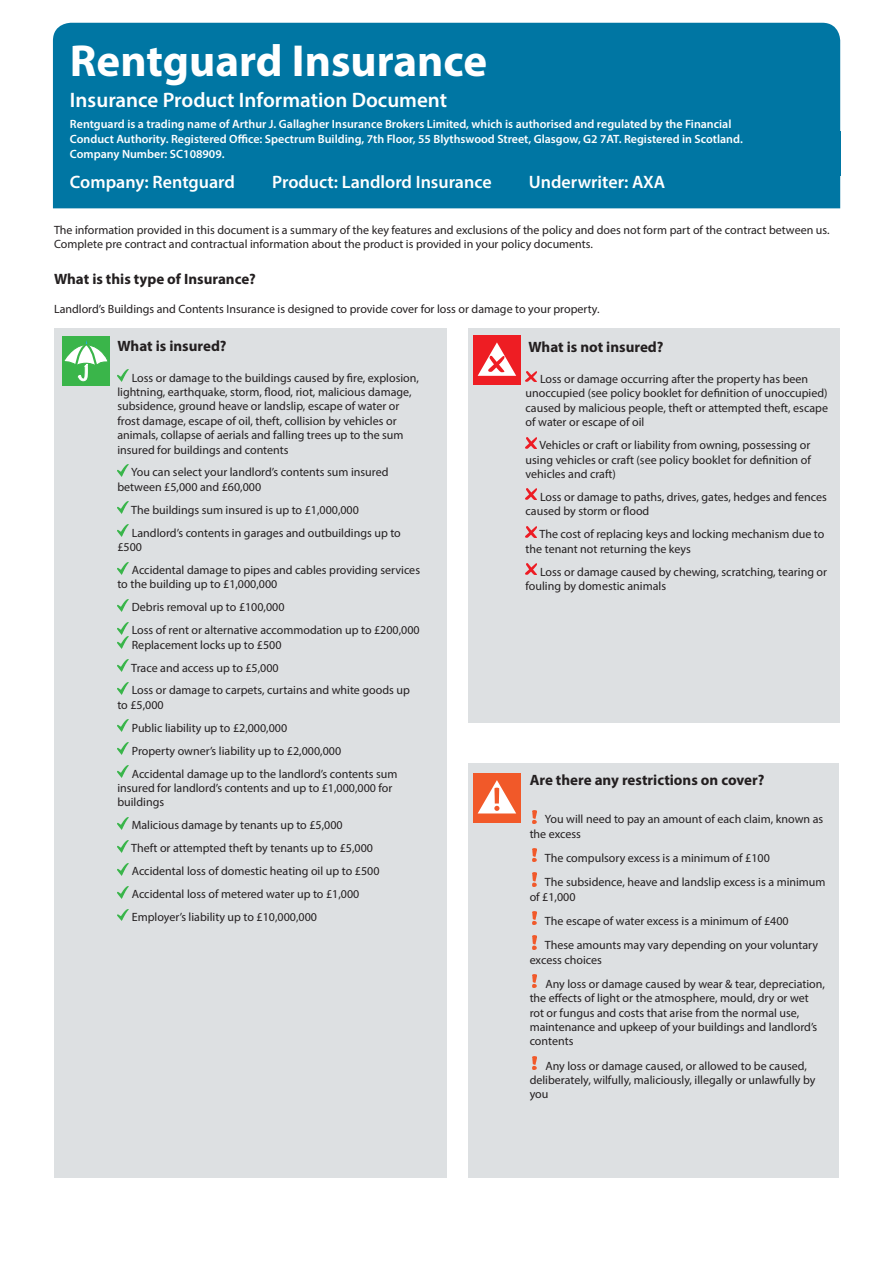
<style>
.page{position:relative;width:893px;height:1263px;background:#fff}
.page>*{position:absolute;margin:0;border:0;box-sizing:border-box;transform-origin:0 0}
.Form_title{font:700 45px "Myriad Pro";color:#fff}
.Form_sub_title{font:600 21px "Myriad Pro";color:#fff}
.Form_sub_title-2{font:600 18px "Myriad Pro";color:#fff}
.t1{font:700 15px "Myriad Pro";color:#231f20}
.t2{font:12px/14.4px "Myriad Pro";color:#231f20}
.Form_sub_title-3{font:600 12px "Myriad Pro";color:#fff}
</style>
<div class="page">
<div style="left:54px;top:329px;width:392px;height:849px;background:#dde0e2"></div>
<svg style="left:117px;top:370px;width:11px;height:12px"></svg>
<svg style="left:117px;top:465px;width:11px;height:11px"></svg>
<svg style="left:117px;top:502px;width:11px;height:12px"></svg>
<svg style="left:117px;top:525px;width:11px;height:12px"></svg>
<svg style="left:117px;top:562px;width:11px;height:12px"></svg>
<svg style="left:117px;top:599px;width:11px;height:12px"></svg>
<svg style="left:117px;top:622px;width:11px;height:27px"></svg>
<svg style="left:117px;top:660px;width:11px;height:11px"></svg>
<svg style="left:117px;top:682px;width:11px;height:12px"></svg>
<svg style="left:117px;top:720px;width:11px;height:12px"></svg>
<svg style="left:117px;top:743px;width:11px;height:12px"></svg>
<svg style="left:117px;top:766px;width:11px;height:11px"></svg>
<svg style="left:117px;top:817px;width:11px;height:12px"></svg>
<svg style="left:117px;top:840px;width:11px;height:12px"></svg>
<svg style="left:117px;top:863px;width:11px;height:12px"></svg>
<svg style="left:117px;top:886px;width:11px;height:12px"></svg>
<svg style="left:117px;top:909px;width:11px;height:12px"></svg>
<div style="left:468px;top:329px;width:371px;height:394px;background:#dde0e2"></div>
<div style="left:468px;top:763px;width:371px;height:415px;background:#dde0e2"></div>
<svg style="left:526px;top:371px;width:10px;height:11px"></svg>
<svg style="left:526px;top:437px;width:10px;height:11px"></svg>
<svg style="left:526px;top:489px;width:10px;height:11px"></svg>
<svg style="left:526px;top:526px;width:10px;height:11px"></svg>
<svg style="left:526px;top:564px;width:10px;height:10px"></svg>
<svg style="left:533px;top:810px;width:3px;height:13px"></svg>
<svg style="left:533px;top:849px;width:3px;height:13px"></svg>
<svg style="left:533px;top:873px;width:3px;height:13px"></svg>
<img style="left:533px;top:911px;width:3px;height:14px">
<svg style="left:533px;top:936px;width:3px;height:13px"></svg>
<img style="left:533px;top:974px;width:3px;height:14px">
<svg style="left:533px;top:1056px;width:3px;height:13px"></svg>
<div style="left:62px;top:337px;width:47px;height:49px;background:#3ab54a"></div>
<svg style="left:64px;top:340px;width:44px;height:41px"></svg>
<div style="left:473px;top:336px;width:47px;height:49px;background:#ee1d23"></div>
<svg style="left:478px;top:342px;width:38px;height:34px"></svg>
<div style="left:473px;top:773px;width:47px;height:50px;background:#f15929"></div>
<svg style="left:478px;top:780px;width:38px;height:33px"></svg>
<div style="left:53px;top:23px;width:787px;height:185px;background:#0076a3"></div>
<p class="Form_title" style="left:70px;top:31px;width:419px">Rentguard Insurance</p>
<p class="Form_sub_title" style="left:70px;top:87px;width:379px">Insurance Product Information Document</p>
<p class="Form_sub_title-3" style="left:70px;top:117px;width:663px">Rentguard is a trading name of Arthur J. Gallagher Insurance Brokers Limited, which is authorised and regulated by the Financial</p>
<p class="Form_sub_title-3" style="left:70px;top:132px;width:674px">Conduct Authority. Registered Office: Spectrum Building, 7th Floor, 55 Blythswood Street, Glasgow, G2 7AT. Registered in Scotland.</p>
<p class="Form_sub_title-3" style="left:70px;top:147px;width:156px">Company Number: SC108909.</p>
<p class="Form_sub_title-2" style="left:70px;top:171px;width:167px">Company: Rentguard</p>
<p class="Form_sub_title-2" style="left:272px;top:171px;width:221px">Product: Landlord Insurance</p>
<p class="Form_sub_title-2" style="left:529px;top:171px;width:138px">Underwriter: AXA</p>
<p class="t2" style="left:54px;top:222px;width:777px">The information provided in this document is a summary of the key features and exclusions of the policy and does not form part of the contract between us.<br>Complete pre contract and contractual information about the product is provided in your policy documents.</p>
<p class="t1" style="left:54px;top:269px;width:203px">What is this type of Insurance?</p>
<p class="t2" style="left:54px;top:301px;width:547px">Landlord’s Buildings and Contents Insurance is designed to provide cover for loss or damage to your property.</p>
<p class="t1" style="left:117px;top:336px;width:111px">What is insured?</p>
<p class="t1" style="left:528px;top:337px;width:137px">What is not insured?</p>
<p class="t2" style="left:117px;top:370px;width:303px;text-indent:14px">Loss or damage to the buildings caused by fire, explosion, lightning, earthquake, storm, flood, riot, malicious damage, subsidence, ground heave or landslip, escape of water or frost damage, escape of oil, theft, collision by vehicles or animals, collapse of aerials and falling trees up to the sum insured for buildings and contents</p>
<p class="t2" style="left:117px;top:465px;width:273px;text-indent:14px">You can select your landlord’s contents sum insured between £5,000 and £60,000</p>
<p class="t2" style="left:131px;top:502px;width:229px">The buildings sum insured is up to £1,000,000</p>
<p class="t2" style="left:117px;top:525px;width:285px;text-indent:14px">Landlord’s contents in garages and outbuildings up to £500</p>
<p class="t2" style="left:117px;top:563px;width:304px;text-indent:14px">Accidental damage to pipes and cables providing services to the building up to £1,000,000</p>
<p class="t2" style="left:132px;top:600px;width:154px">Debris removal up to £100,000</p>
<p class="t2" style="left:132px;top:623px;width:289px">Loss of rent or alternative accommodation up to £200,000<br>Replacement locks up to £500</p>
<p class="t2" style="left:131px;top:660px;width:149px">Trace and access up to £5,000</p>
<p class="t2" style="left:117px;top:683px;width:294px;text-indent:14px">Loss or damage to carpets, curtains and white goods up to £5,000</p>
<p class="t2" style="left:132px;top:720px;width:157px">Public liability up to £2,000,000</p>
<p class="t2" style="left:132px;top:743px;width:211px">Property owner’s liability up to £2,000,000</p>
<p class="t2" style="left:117px;top:766px;width:282px;text-indent:14px">Accidental damage up to the landlord’s contents sum insured for landlord’s contents and up to £1,000,000 for buildings</p>
<p class="t2" style="left:132px;top:818px;width:212px">Malicious damage by tenants up to £5,000</p>
<p class="t2" style="left:131px;top:841px;width:243px">Theft or attempted theft by tenants up to £5,000</p>
<p class="t2" style="left:132px;top:864px;width:249px">Accidental loss of domestic heating oil up to £500</p>
<p class="t2" style="left:132px;top:886px;width:229px">Accidental loss of metered water up to £1,000</p>
<p class="t2" style="left:132px;top:909px;width:187px">Employer’s liability up to £10,000,000</p>
<p class="t2" style="left:526px;top:372px;width:304px;text-indent:14px">Loss or damage occurring after the property has been unoccupied (see policy booklet for definition of unoccupied) caused by malicious people, theft or attempted theft, escape of water or escape of oil</p>
<p class="t2" style="left:526px;top:438px;width:287px;text-align:justify;text-indent:14px">Vehicles or craft or liability from owning, possessing or using vehicles or craft (see policy booklet for definition of vehicles and craft)</p>
<p class="t2" style="left:526px;top:489px;width:303px;text-indent:14px">Loss or damage to paths, drives, gates, hedges and fences caused by storm or flood</p>
<p class="t2" style="left:526px;top:527px;width:300px;text-indent:14px">The cost of replacing keys and locking mechanism due to the tenant not returning the keys</p>
<p class="t2" style="left:526px;top:564px;width:303px;text-indent:14px">Loss or damage caused by chewing, scratching, tearing or fouling by domestic animals</p>
<p class="t1" style="left:530px;top:770px;width:236px">Are there any restrictions on cover?</p>
<p class="t2" style="left:530px;top:812px;width:295px;text-indent:15px">You will need to pay an amount of each claim, known as the excess</p>
<p class="t2" style="left:545px;top:850px;width:226px">The compulsory excess is a minimum of £100</p>
<p class="t2" style="left:530px;top:875px;width:297px;text-indent:15px">The subsidence, heave and landslip excess is a minimum of £1,000</p>
<p class="t2" style="left:545px;top:913px;width:245px">The escape of water excess is a minimum of £400</p>
<p class="t2" style="left:530px;top:938px;width:290px;text-indent:15px">These amounts may vary depending on your voluntary excess choices</p>
<p class="t2" style="left:530px;top:976px;width:297px;text-indent:16px">Any loss or damage caused by wear &amp; tear, depreciation, the effects of light or the atmosphere, mould, dry or wet rot or fungus and costs that arise from the normal use, maintenance and upkeep of your buildings and landlord’s contents</p>
<p class="t2" style="left:530px;top:1058px;width:287px;text-indent:16px">Any loss or damage caused, or allowed to be caused, deliberately, wilfully, maliciously, illegally or unlawfully by you</p>
</div>
